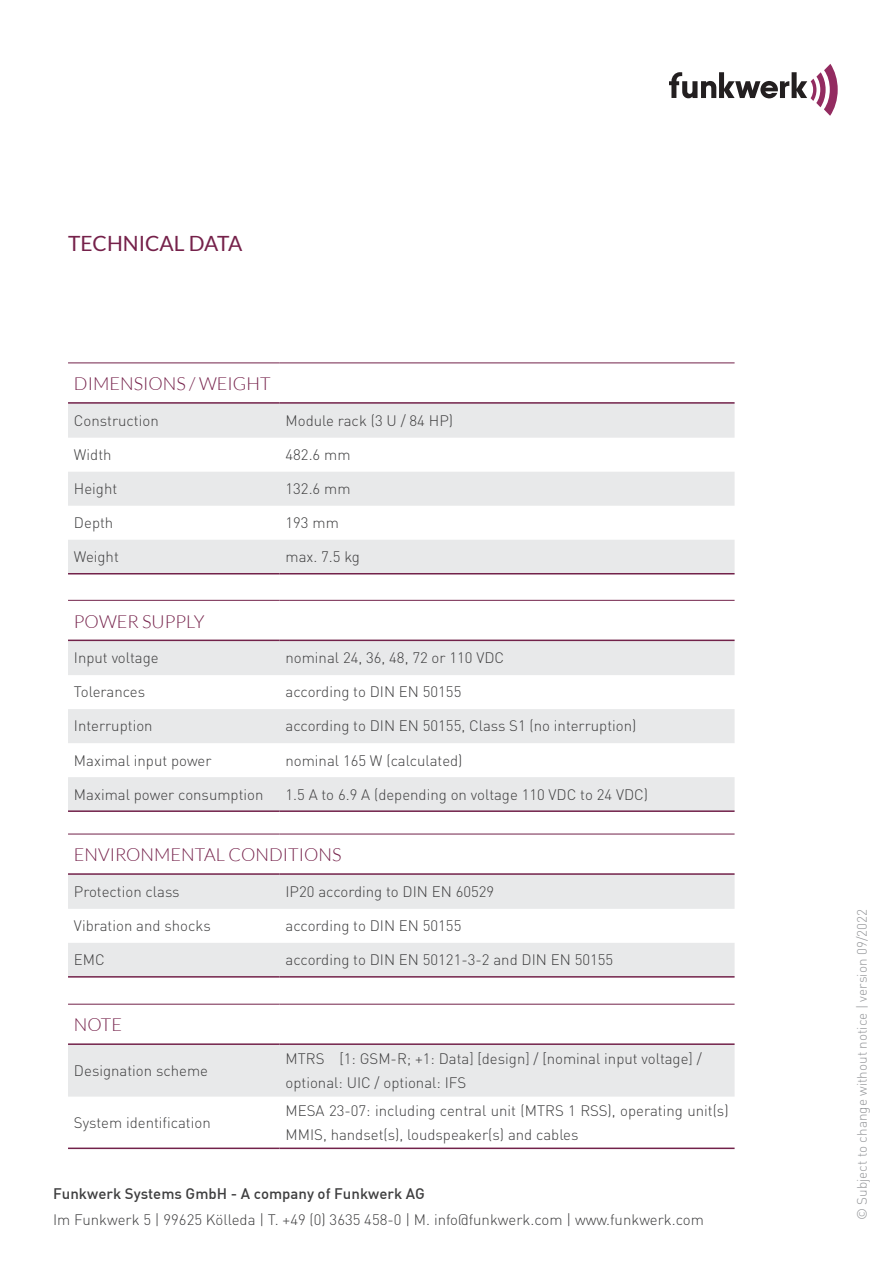
<style>
.page{position:relative;width:893px;height:1263px;background:#fff}
.page>*{position:absolute;margin:0;border:0;box-sizing:border-box;transform-origin:0 0}
.t1{font:21px "Lato";color:#75214a}
.t2{font:300 18px "Lato";color:#75214a}
.t3{font:300 15px/24px "DIN";color:#3e3e3f}
.t4{font:500 15px "DIN";color:#3e3e3f}
.t5{font:300 13.5px "DIN";color:#939598}
</style>
<div class="page">
<svg style="left:669px;top:64px;width:169px;height:52px"></svg>
<svg style="left:68px;top:641px;width:667px;height:169px;fill:#e8e9ea"></svg>
<hr style="left:68px;top:640px;width:212px;height:1px;background:#72224a">
<hr style="left:280px;top:640px;width:455px;height:1px;background:#72224a">
<hr style="left:68px;top:600px;width:212px;height:1px;background:#72224a">
<hr style="left:280px;top:600px;width:455px;height:1px;background:#72224a">
<hr style="left:68px;top:810px;width:212px;height:2px;background:#72224a">
<hr style="left:280px;top:810px;width:455px;height:2px;background:#72224a">
<svg style="left:68px;top:875px;width:667px;height:101px;fill:#e8e9ea"></svg>
<hr style="left:68px;top:873px;width:212px;height:2px;background:#72224a">
<hr style="left:280px;top:873px;width:455px;height:2px;background:#72224a">
<hr style="left:68px;top:834px;width:212px;height:1px;background:#72224a">
<hr style="left:280px;top:834px;width:455px;height:1px;background:#72224a">
<hr style="left:68px;top:976px;width:212px;height:1px;background:#72224a">
<hr style="left:280px;top:976px;width:455px;height:1px;background:#72224a">
<svg style="left:68px;top:404px;width:667px;height:169px;fill:#e8e9ea"></svg>
<hr style="left:68px;top:402px;width:212px;height:2px;background:#72224a">
<hr style="left:280px;top:402px;width:455px;height:2px;background:#72224a">
<hr style="left:68px;top:362px;width:212px;height:1px;background:#72224a">
<hr style="left:280px;top:362px;width:455px;height:1px;background:#72224a">
<hr style="left:68px;top:573px;width:212px;height:1px;background:#72224a">
<hr style="left:280px;top:573px;width:455px;height:1px;background:#72224a">
<div style="left:68px;top:1045px;width:667px;height:51px;background:#e8e9ea"></div>
<hr style="left:68px;top:1043px;width:212px;height:2px;background:#72224a">
<hr style="left:280px;top:1043px;width:455px;height:2px;background:#72224a">
<hr style="left:68px;top:1004px;width:212px;height:1px;background:#72224a">
<hr style="left:280px;top:1004px;width:455px;height:1px;background:#72224a">
<hr style="left:68px;top:1147px;width:212px;height:2px;background:#72224a">
<hr style="left:280px;top:1147px;width:455px;height:2px;background:#72224a">
<h1 class="t1" style="left:68px;top:231px;width:176px">TECHNICAL DATA</h1>
<p class="t2" style="left:74px;top:374px;width:198px">DIMENSIONS / WEIGHT</p>
<p class="t3" style="left:74px;top:408px;width:86px">Construction</p>
<p class="t3" style="left:286px;top:408px;width:169px">Module rack (3 U / 84 HP)</p>
<p class="t3" style="left:74px;top:442px;width:39px">Width</p>
<p class="t3" style="left:286px;top:442px;width:66px">482.6 mm</p>
<p class="t3" style="left:74px;top:476px;width:45px">Height</p>
<p class="t3" style="left:286px;top:476px;width:66px">132.6 mm</p>
<p class="t3" style="left:74px;top:510px;width:41px">Depth</p>
<p class="t3" style="left:286px;top:510px;width:55px">193 mm</p>
<p class="t3" style="left:74px;top:544px;width:46px">Weight</p>
<p class="t3" style="left:286px;top:544px;width:76px">max. 7.5 kg</p>
<p class="t2" style="left:74px;top:611px;width:132px">POWER SUPPLY</p>
<p class="t3" style="left:74px;top:646px;width:86px">Input voltage</p>
<p class="t3" style="left:286px;top:646px;width:220px">nominal 24, 36, 48, 72 or 110 VDC</p>
<p class="t3" style="left:74px;top:680px;width:73px">Tolerances</p>
<p class="t3" style="left:286px;top:680px;width:177px">according to DIN EN 50155</p>
<p class="t3" style="left:74px;top:714px;width:80px">Interruption</p>
<p class="t3" style="left:286px;top:714px;width:352px">according to DIN EN 50155, Class S1 (no interruption)</p>
<p class="t3" style="left:74px;top:748px;width:139px">Maximal input power</p>
<p class="t3" style="left:286px;top:748px;width:178px">nominal 165 W (calculated)</p>
<p class="t3" style="left:74px;top:782px;width:191px">Maximal power consumption</p>
<p class="t3" style="left:286px;top:782px;width:364px">1.5 A to 6.9 A (depending on voltage 110 VDC to 24 VDC)</p>
<p class="t2" style="left:74px;top:845px;width:269px">ENVIRONMENTAL CONDITIONS</p>
<p class="t3" style="left:74px;top:879px;width:107px">Protection class</p>
<p class="t3" style="left:286px;top:879px;width:210px">IP20 according to DIN EN 60529</p>
<p class="t3" style="left:74px;top:914px;width:138px">Vibration and shocks</p>
<p class="t3" style="left:286px;top:914px;width:177px">according to DIN EN 50155</p>
<p class="t3" style="left:74px;top:948px;width:32px">EMC</p>
<p class="t3" style="left:286px;top:948px;width:329px">according to DIN EN 50121-3-2 and DIN EN 50155</p>
<p class="t2" style="left:74px;top:1015px;width:50px">NOTE</p>
<p class="t3" style="left:74px;top:1058px;width:136px">Designation scheme</p>
<p class="t3" style="left:74px;top:1110px;width:138px">System identification</p>
<p class="t3" style="left:286px;top:1046px;width:418px">MTRS [1: GSM-R; +1: Data] [design] / [nominal input voltage] / optional: UIC / optional: IFS</p>
<p class="t3" style="left:286px;top:1098px;width:445px">MESA 23-07: including central unit (MTRS 1 RSS), operating unit(s)<br>MMIS, handset(s), loudspeaker(s) and cables</p>
<p class="t4" style="left:53px;top:1183px;width:373px">Funkwerk Systems GmbH - A company of Funkwerk AG</p>
<p class="t3" style="left:53px;top:1207px;width:652px">Im Funkwerk 5 | 99625 Kölleda | T. +49 (0) 3635 458-0 | M. info@funkwerk.com | www.funkwerk.com</p>
<p class="t5" style="left:854px;top:1220px;width:313px;rotate:-90deg">© Subject to change without notice | version 09/2022</p>
</div>
